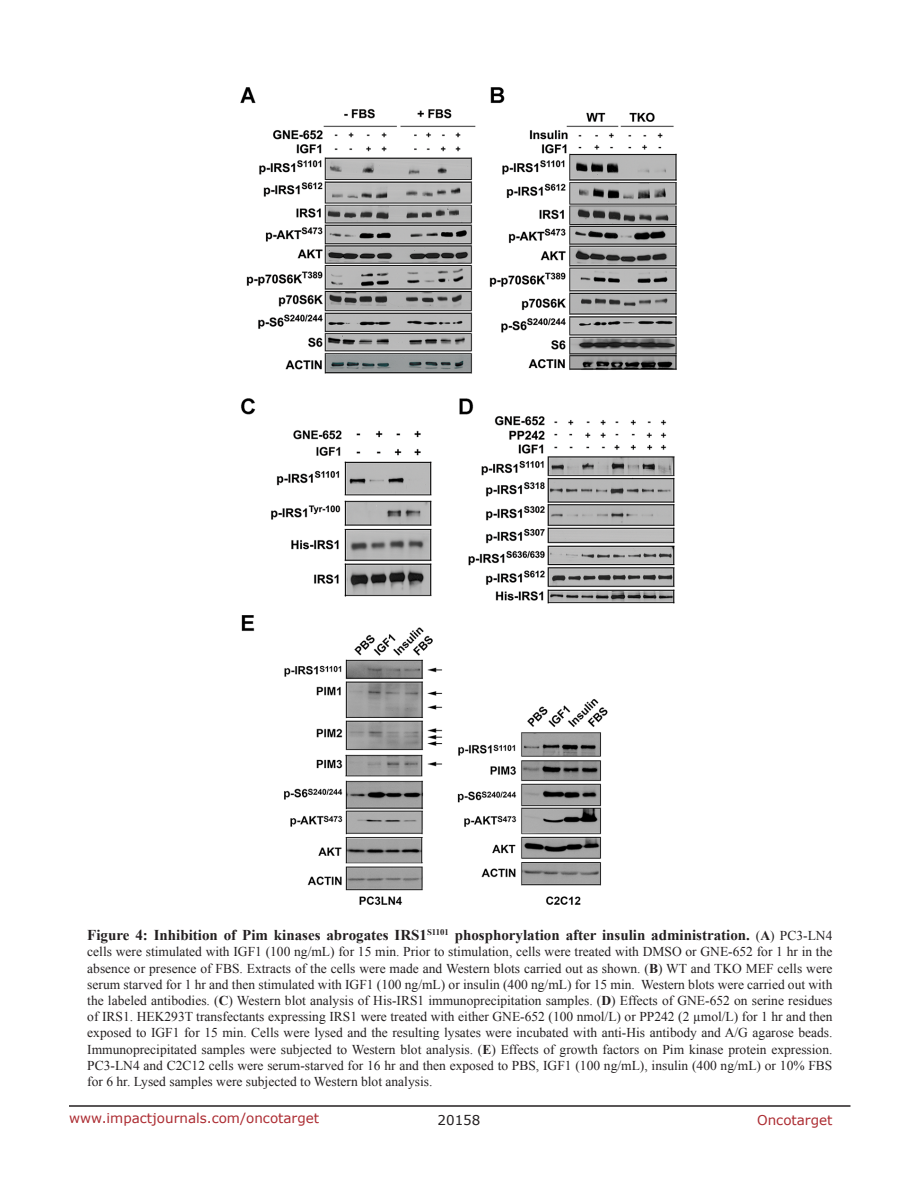
<style>
.page{position:relative;width:918px;height:1188px;background:#fff}
.page>*{position:absolute;margin:0;border:0;box-sizing:border-box;transform-origin:0 0}
.FigureText{font:700 15px "Times New Roman";color:#231f20}
.FigureText-2{font:13.5px/16.2px "Times New Roman";color:#231f20;text-align:justify}
.t1{font:13.5px "Verdana";color:#ac2b31}
.t2{font:13.5px "Verdana";color:#231f20}
.s1{font-weight:400;font-size:13.5px}
.s2{font-size:13.5px}
.s3{font-weight:700}
</style>
<div class="page">
<hr style="left:69px;top:1105px;width:781px;height:2px;background:#231f20">
<img style="left:240px;top:87px;width:436px;height:817px">
<p class="FigureText" style="left:87px;top:925px;width:747px">Figure 4: Inhibition of Pim kinases abrogates IRS1<sup>S1101</sup> phosphorylation after insulin administration. <span class="s1">(</span><span class="s2">A</span><span class="s1">) PC3-LN4</span></p>
<p class="FigureText-2" style="left:87px;top:944px;width:747px">cells were stimulated with IGF1 (100 ng/mL) for 15 min. Prior to stimulation, cells were treated with DMSO or GNE-652 for 1 hr in the absence or presence of FBS. Extracts of the cells were made and Western blots carried out as shown. (<span class="s3">B</span>) WT and TKO MEF cells were serum starved for 1 hr and then stimulated with IGF1 (100 ng/mL) or insulin (400 ng/mL) for 15 min. Western blots were carried out with the labeled antibodies. (<span class="s3">C</span>) Western blot analysis of His-IRS1 immunoprecipitation samples. (<span class="s3">D</span>) Effects of GNE-652 on serine residues of IRS1. HEK293T transfectants expressing IRS1 were treated with either GNE-652 (100 nmol/L) or PP242 (2 µmol/L) for 1 hr and then exposed to IGF1 for 15 min. Cells were lysed and the resulting lysates were incubated with anti-His antibody and A/G agarose beads.<br>Immunoprecipitated samples were subjected to Western blot analysis. (<span class="s3">E</span>) Effects of growth factors on Pim kinase protein expression.<br>PC3-LN4 and C2C12 cells were serum-starved for 16 hr and then exposed to PBS, IGF1 (100 ng/mL), insulin (400 ng/mL) or 10% FBS for 6 hr. Lysed samples were subjected to Western blot analysis.</p>
<p class="t1" style="left:69px;top:1109px;width:252px">www.impactjournals.com/oncotarget</p>
<p class="t2" style="left:438px;top:1111px;width:44px">20158</p>
<p class="t1" style="left:757px;top:1111px;width:77px">Oncotarget</p>
</div>
